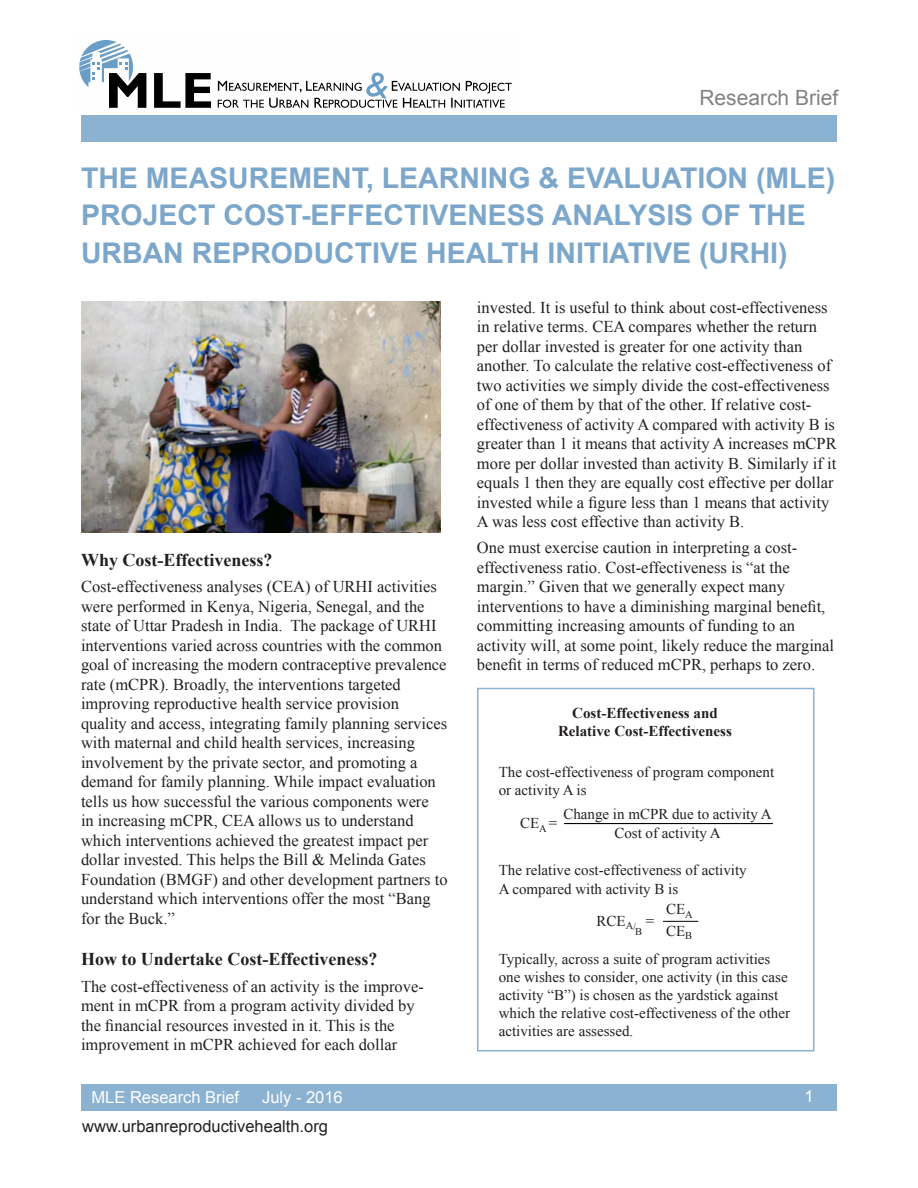
<style>
.page{position:relative;width:918px;height:1188px;background:#fff}
.page>*{position:absolute;margin:0;border:0;box-sizing:border-box;transform-origin:0 0}
.t1{font:700 28.5px/37.5px "Arial";color:#7ca7ca}
.t2{font:21px "Arial";color:#838383}
.MLE_Chapter_Headings{font:700 18px "Times New Roman";color:#231f20}
.MLE_Body_Text{font:16.5px/19.5px "Times New Roman";color:#231f20}
.t3{font:16.5px "Arial";color:#231f20}
.t4{font:16.5px "Arial";color:#fff}
.MLE_Body_Text-2{font:15px/18px "Times New Roman";color:#231f20}
.MLE_top_bar_cover_te{font:15px "Times New Roman";color:#231f20}
.MLE_top_bar_cover_te-2{font:700 15px/18px "Times New Roman";color:#231f20;text-align:center}
</style>
<div class="page">
<div style="left:81px;top:115px;width:756px;height:27px;background:#8cb2d1"></div>
<div style="left:81px;top:1084px;width:756px;height:27px;background:#8cb2d1"></div>
<svg style="left:218px;top:72px;width:294px;height:36px"></svg>
<svg style="left:79px;top:40px;width:132px;height:68px"></svg>
<div style="left:477px;top:688px;width:337px;height:364px;border:2px solid #8cb2d1"></div>
<hr style="left:663px;top:921px;width:35px;height:1px;background:#000">
<hr style="left:564px;top:823px;width:209px;height:1px;background:#000">
<img style="left:81px;top:301px;width:359px;height:232px">
<p class="t2" style="left:699px;top:84px;width:140px">Research Brief</p>
<p class="t1" style="left:81px;top:160px;width:756px">THE MEASUREMENT, LEARNING &amp; EVALUATION (MLE)<br>PROJECT COST-EFFECTIVENESS ANALYSIS OF THE<br>URBAN REPRODUCTIVE HEALTH INITIATIVE (URHI)</p>
<p class="MLE_Chapter_Headings" style="left:81px;top:547px;width:193px">Why Cost-Effectiveness?</p>
<p class="MLE_Body_Text" style="left:81px;top:577px;width:368px">Cost-effectiveness analyses (CEA) of URHI activities were performed in Kenya, Nigeria, Senegal, and the state of Uttar Pradesh in India. The package of URHI interventions varied across countries with the common goal of increasing the modern contraceptive prevalence rate (mCPR). Broadly, the interventions targeted improving reproductive health service provision quality and access, integrating family planning services with maternal and child health services, increasing involvement by the private sector, and promoting a demand for family planning. While impact evaluation tells us how successful the various components were<br>in increasing mCPR, CEA allows us to understand which interventions achieved the greatest impact per dollar invested. This helps the Bill &amp; Melinda Gates Foundation (BMGF) and other development partners to understand which interventions offer the most “Bang for the Buck.”</p>
<p class="MLE_Chapter_Headings" style="left:81px;top:947px;width:298px">How to Undertake Cost-Effectiveness?</p>
<p class="MLE_Body_Text" style="left:81px;top:976px;width:344px">The cost-effectiveness of an activity is the improve&shy;ment in mCPR from a program activity divided by the financial resources invested in it. This is the improvement in mCPR achieved for each dollar</p>
<p class="t4" style="left:92px;top:1087px;width:149px">MLE Research Brief</p>
<p class="t4" style="left:262px;top:1087px;width:82px">July - 2016</p>
<p class="t3" style="left:82px;top:1116px;width:247px">www.urbanreproductivehealth.org</p>
<p class="MLE_Body_Text" style="left:477px;top:297px;width:361px">invested. It is useful to think about cost-effectiveness in relative terms. CEA compares whether the return per dollar invested is greater for one activity than another. To calculate the relative cost-effectiveness of two activities we simply divide the cost-effectiveness of one of them by that of the other. If relative cost&shy;effectiveness of activity A compared with activity B is greater than 1 it means that activity A increases mCPR more per dollar invested than activity B. Similarly if it equals 1 then they are equally cost effective per dollar invested while a figure less than 1 means that activity A was less cost effective than activity B.</p>
<p class="MLE_Body_Text" style="left:477px;top:538px;width:359px">One must exercise caution in interpreting a cost&shy;effectiveness ratio. Cost-effectiveness is “at the margin.” Given that we generally expect many interventions to have a diminishing marginal benefit, committing increasing amounts of funding to an activity will, at some point, likely reduce the marginal benefit in terms of reduced mCPR, perhaps to zero.</p>
<p class="MLE_top_bar_cover_te-2" style="left:558px;top:704px;width:175px">Cost-Effectiveness and<br>Relative Cost-Effectiveness</p>
<p class="MLE_Body_Text-2" style="left:499px;top:763px;width:277px">The cost-effectiveness of program component or activity A is</p>
<p class="MLE_top_bar_cover_te" style="left:563px;top:804px;width:210px">Change in mCPR due to activity A</p>
<p class="MLE_top_bar_cover_te" style="left:614px;top:823px;width:108px">Cost of activity A</p>
<p class="MLE_top_bar_cover_te" style="left:520px;top:813px;width:39px">CE<sub>A</sub> =</p>
<p class="MLE_Body_Text-2" style="left:499px;top:860px;width:249px;line-height:19.5px">The relative cost-effectiveness of activity<br>A compared with activity B is</p>
<p class="MLE_top_bar_cover_te" style="left:666px;top:899px;width:28px">CE<sub>A</sub></p>
<p class="MLE_top_bar_cover_te" style="left:666px;top:921px;width:28px">CE<sub>B</sub></p>
<p class="MLE_top_bar_cover_te" style="left:597px;top:911px;width:59px">RCE<sub>A/B</sub> =</p>
<p class="MLE_Body_Text-2" style="left:499px;top:950px;width:293px">Typically, across a suite of program activities one wishes to consider, one activity (in this case activity “B”) is chosen as the yardstick against which the relative cost-effectiveness of the other activities are assessed.</p>
<p class="t4" style="left:805px;top:1086px;width:11px">1</p>
</div>
